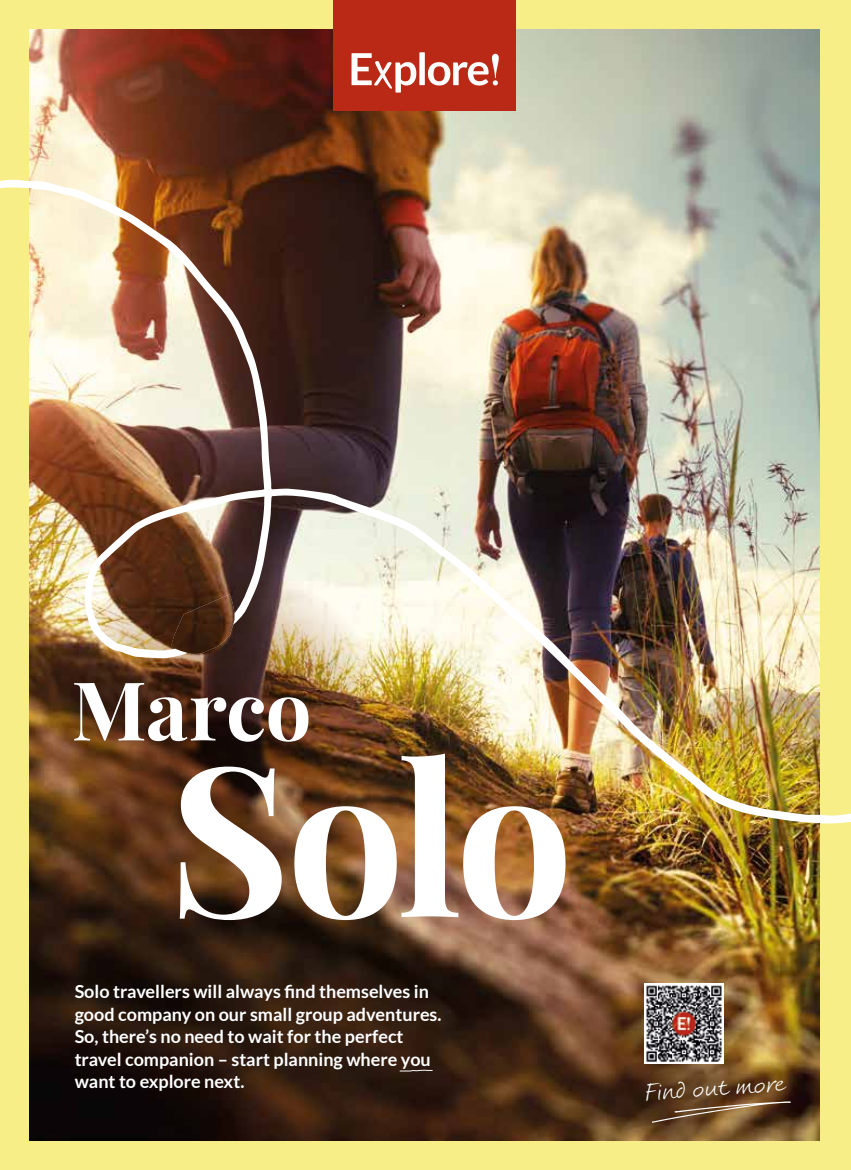
<style>
.page{position:relative;width:851px;height:1170px;background:#fff}
.page>*{position:absolute;margin:0;border:0;box-sizing:border-box;transform-origin:0 0}
.t1{font:700 208.8px "Playfair Display";color:#fff}
.t2{font:700 81.3px "Playfair Display";letter-spacing:-.01em;color:#fff}
.t3{font:300 30px "Samarquand";color:#fff}
.t4{font:700 18px/22.5px "Lato";color:#fff}
</style>
<div class="page">
<div style="left:0;top:0;width:850px;height:1169px;background:#f8ee87"></div>
<img style="left:30px;top:30px;width:789px;height:1110px">
<svg style="left:30px;top:561px;width:366px;height:366px;background:#5d371a"></svg>
<div style="left:333px;top:0;width:183px;height:111px;background:#ba2916"></div>
<svg style="left:351px;top:52px;width:147px;height:41px"></svg>
<img style="left:644px;top:983px;width:79px;height:79px">
<svg style="left:651px;top:1101px;width:139px;height:21px;background:#715336"></svg>
<img style="left:0;top:180px;width:850px;height:643px">
<svg style="left:168px;top:594px;width:66px;height:60px;background:#492a17"></svg>
<svg style="left:399px;top:1069px;width:33px;height:2px"></svg>
<h2 class="t2" style="left:71px;top:646px;width:241px">Marco</h2>
<h1 class="t1" style="left:168px;top:674px;width:406px">Solo</h1>
<p class="t4" style="left:75px;top:980px;width:368px">Solo travellers will always find themselves in good company on our small group adventures.<br>So, there’s no need to wait for the perfect travel companion – start planning where you want to explore next.</p>
<h3 class="t3" style="left:643px;top:1079px;width:142px;rotate:-4deg">Find out more</h3>
</div>
